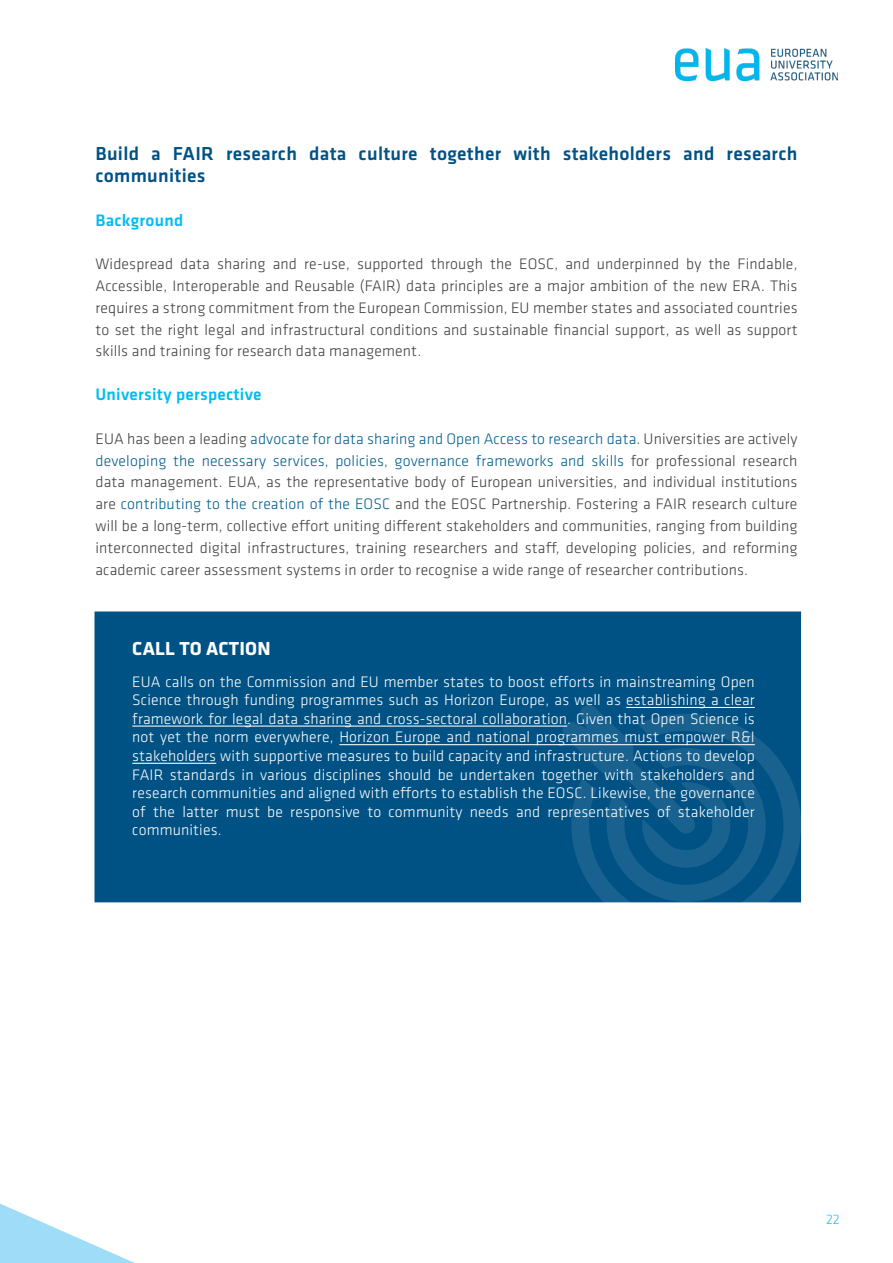
<style>
.page{position:relative;width:893px;height:1263px;background:#fff}
.page>*{position:absolute;margin:0;border:0;box-sizing:border-box;transform-origin:0 0}
.t1{font:500 19.5px/21.8px "Klavika Basic";letter-spacing:.015em;color:#005285}
.Table_headline{font:700 19.5px "Klavika Basic";letter-spacing:.01em;color:#fff}
.t2{font:500 17.25px "Klavika Basic";letter-spacing:.015em;color:#01bdf2}
.Text{font:300 15.75px/21.8px "Klavika Basic";letter-spacing:.01em;color:#3e3e3f;text-align:justify}
.Table_text{font:300 15.75px/18.6px "Klavika Basic";letter-spacing:.01em;color:#fff;text-align:justify}
.t3{font:300 14.25px "Klavika Basic";color:#21c2f3}
.s1{color:#005d8f}
</style>
<div class="page">
<svg style="left:0;top:1203px;width:135px;height:60px"></svg>
<img style="left:675px;top:48px;width:162px;height:32px">
<div style="left:94px;top:611px;width:707px;height:291px;background:#005285;border:4px solid #005285"></div>
<svg style="left:562px;top:705px;width:192px;height:197px"></svg>
<svg style="left:571px;top:714px;width:230px;height:189px"></svg>
<hr style="left:626px;top:707px;width:129px;height:1px;background:#fff">
<hr style="left:132px;top:725px;width:435px;height:2px;background:#fff">
<hr style="left:339px;top:744px;width:416px;height:1px;background:#fff">
<hr style="left:132px;top:763px;width:84px;height:1px;background:#fff">
<h2 class="t1" style="left:95px;top:142px;width:704px">Build a FAIR research data culture together with stakeholders and research communities</h2>
<h3 class="t2" style="left:95px;top:208px;width:89px">Background</h3>
<p class="Text" style="left:95px;top:253px;width:704px">Widespread data sharing and re-use, supported through the EOSC, and underpinned by the Findable, Accessible, Interoperable and Reusable (FAIR) data principles are a major ambition of the new ERA. This requires a strong commitment from the European Commission, EU member states and associated countries to set the right legal and infrastructural conditions and sustainable financial support, as well as support skills and training for research data management.</p>
<h3 class="t2" style="left:95px;top:383px;width:168px">University perspective</h3>
<p class="Text" style="left:95px;top:427px;width:704px">EUA has been a leading <span class="s1">advocate for data sharing and Open Access to research data</span>. Universities are actively <span class="s1">developing the necessary services, policies, governance frameworks and skills</span> for professional research data management. EUA, as the representative body of European universities, and individual institutions are <span class="s1">contributing to the creation of the EOSC</span> and the EOSC Partnership. Fostering a FAIR research culture will be a long-term, collective effort uniting different stakeholders and communities, ranging from building interconnected digital infrastructures, training researchers and staff, developing policies, and reforming academic career assessment systems in order to recognise a wide range of researcher contributions.</p>
<p class="Table_headline" style="left:132px;top:635px;width:140px">CALL TO ACTION</p>
<p class="Table_text" style="left:132px;top:672px;width:624px">EUA calls on the Commission and EU member states to boost efforts in mainstreaming Open Science through funding programmes such as Horizon Europe, as well as establishing a clear framework for legal data sharing and cross-sectoral collaboration. Given that Open Science is not yet the norm everywhere, Horizon Europe and national programmes must empower R&amp;I stakeholders with supportive measures to build capacity and infrastructure. Actions to develop FAIR standards in various disciplines should be undertaken together with stakeholders and research communities and aligned with efforts to establish the EOSC. Likewise, the governance of the latter must be responsive to community needs and representatives of stakeholder communities.</p>
<p class="t3" style="left:826px;top:1210px;width:15px">22</p>
</div>
